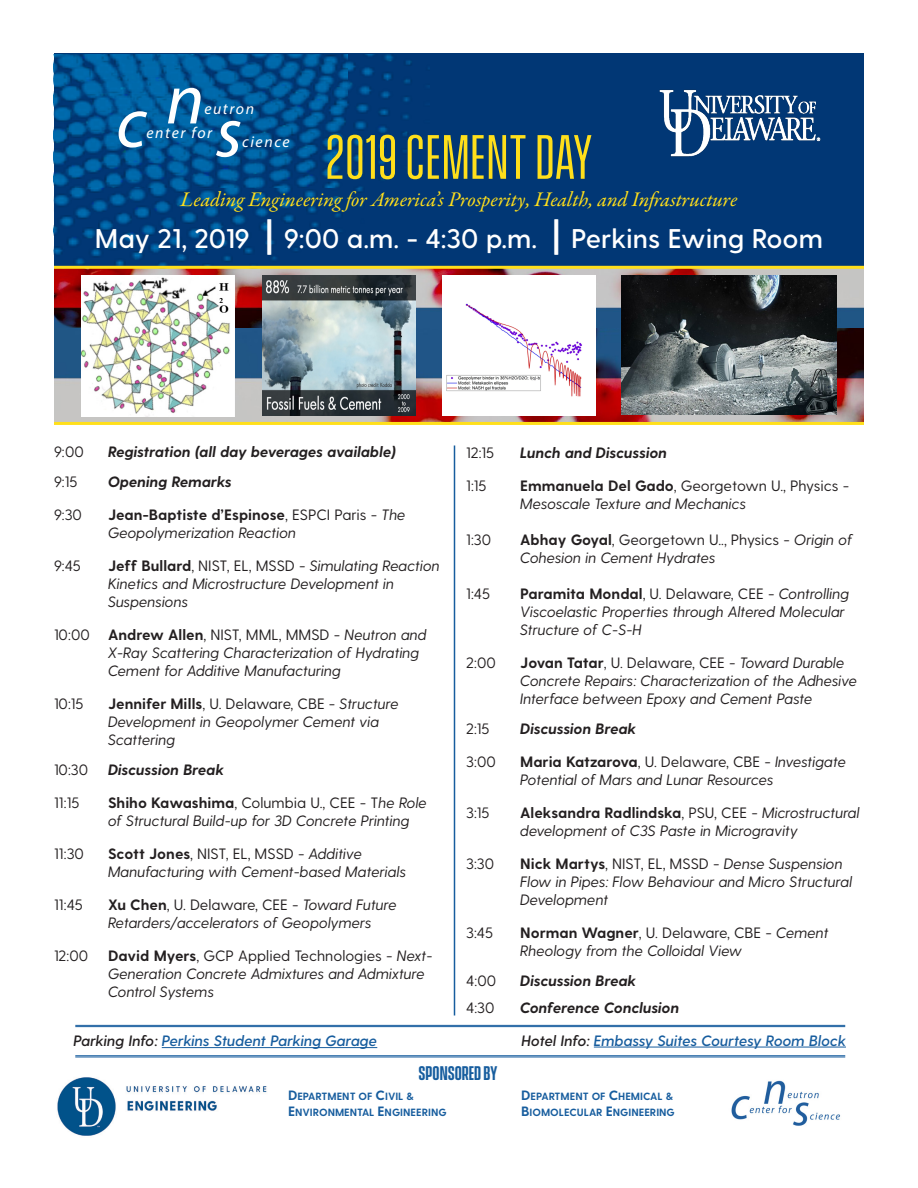
<style>
.page{position:relative;width:918px;height:1188px;background:#fff}
.page>*{position:absolute;margin:0;border:0;box-sizing:border-box;transform-origin:0 0}
.t1{font:italic 72px "Myriad Pro";color:#fff}
.t2{font:57px "Vanguard CF";color:#ffdf1b}
.t3{font:600 27px "Greycliff CF";color:#fff}
.t4{font:italic 21px "Garamond Premr Pro";letter-spacing:-.005em;color:#ffdf1b}
.t5{font:600 18px "Vanguard CF";color:#175d9e}
.t6{font:italic 15.75px "Myriad Pro";letter-spacing:.1em;color:#fff}
.t7{font:italic 15px/18px "Greycliff CF";color:#231f20}
.t8{font:15px "Greycliff CF";color:#231f20}
.t9{font:italic 700 15px "Greycliff CF";color:#231f20}
.t10{font:italic 600 15px "Greycliff CF";color:#175d9e}
.t11{font:700 15px "Greycliff CF";color:#231f20}
.t12{font:700 10.5px "Greycliff CF";color:#175d9e}
.s1{font-size:36px}
.s2{font-weight:700;font-style:normal}
.s3{font-style:normal}
.s4{font-weight:700}
.s5{font-style:italic}
.s6{color:#231f20}
.s7{font-weight:400}
.s8{font-weight:400;font-style:italic}
.s9{font-size:13.5px}
</style>
<div class="page">
<img style="left:54px;top:269px;width:810px;height:60px">
<img style="left:54px;top:329px;width:810px;height:93px">
<div style="left:54px;top:54px;width:810px;height:214px;background:#013775"></div>
<hr style="left:162px;top:1047px;width:215px;height:1px;background:#175d9e">
<img style="left:622px;top:275px;width:215px;height:140px">
<img style="left:82px;top:276px;width:153px;height:140px">
<img style="left:442px;top:275px;width:153px;height:141px">
<img style="left:659px;top:90px;width:162px;height:67px">
<img style="left:262px;top:275px;width:154px;height:141px">
<hr style="left:454px;top:446px;width:1px;height:570px;background:#175d9e">
<hr style="left:54px;top:422px;width:810px;height:3px;background:#ffdf1b">
<img style="left:54px;top:54px;width:376px;height:212px">
<img style="left:54px;top:54px;width:293px;height:134px">
<hr style="left:594px;top:1047px;width:252px;height:1px;background:#175d9e">
<img style="left:57px;top:1077px;width:210px;height:59px">
<img style="left:731px;top:1080px;width:110px;height:46px">
<hr style="left:75px;top:1025px;width:770px;height:1px;background:#175d9e">
<hr style="left:75px;top:1026px;width:770px;height:1px;background:#175d9e">
<hr style="left:54px;top:266px;width:810px;height:3px;background:#ffdf1b">
<hr style="left:75px;top:1055px;width:770px;height:1px;background:#175d9e">
<hr style="left:75px;top:1057px;width:770px;height:1px;background:#175d9e">
<h1 class="t1" style="left:166px;top:55px;width:40px">n</h1>
<p class="t6" style="left:204px;top:99px;width:51px">eutron</p>
<p class="t1" style="left:215px;top:88px;width:28px">s</p>
<p class="t1" style="left:116px;top:78px;width:32px">c</p>
<p class="t6" style="left:147px;top:123px;width:67px">enter for</p>
<p class="t2" style="left:325px;top:125px;width:269px">2019 CEMENT DAY</p>
<p class="t4" style="left:181px;top:186px;width:558px">Leading Engineering for America’s Prosperity, Health, and Infrastructure</p>
<p class="t3" style="left:95px;top:222px;width:730px">May 21, 2019 <span class="s1">|</span> 9:00 a.m. - 4:30 p.m. <span class="s1">|</span> Perkins Ewing Room</p>
<p class="t6" style="left:242px;top:132px;width:49px">cience</p>
<p class="t8" style="left:54px;top:443px;width:31px">9:00</p>
<p class="t9" style="left:108px;top:442px;width:290px">Registration (all day beverages available)</p>
<p class="t8" style="left:54px;top:473px;width:25px">9:15</p>
<p class="t9" style="left:108px;top:472px;width:125px">Opening Remarks</p>
<p class="t8" style="left:54px;top:506px;width:29px">9:30</p>
<p class="t7" style="left:108px;top:505px;width:299px"><span class="s2">Jean-Baptiste d’Espinose</span><span class="s3">, ESPCI Paris -</span> The<br>Geopolymerization Reaction</p>
<p class="t8" style="left:54px;top:557px;width:29px">9:45</p>
<p class="t7" style="left:108px;top:556px;width:333px"><span class="s2">Jeff Bullard</span><span class="s3">, NIST, EL, MSSD -</span> Simulating Reaction<br>Kinetics and Microstructure Development in<br>Suspensions</p>
<p class="t8" style="left:54px;top:626px;width:374px">10:00 <span class="s4">Andrew Allen</span>, NIST, MML, MMSD - <span class="s5">Neutron and</span></p>
<p class="t7" style="left:108px;top:643px;width:313px">X-Ray Scattering Characterization of Hydrating<br>Cement for Additive Manufacturing</p>
<p class="t8" style="left:54px;top:695px;width:31px">10:15</p>
<p class="t7" style="left:108px;top:694px;width:292px"><span class="s2">Jennifer Mills</span><span class="s3">, U. Delaware, CBE -</span> Structure<br>Development in Geopolymer Cement via</p>
<p class="t7" style="left:108px;top:730px;width:69px">Scattering</p>
<p class="t8" style="left:54px;top:761px;width:36px">10:30</p>
<p class="t9" style="left:108px;top:760px;width:118px">Discussion Break</p>
<p class="t8" style="left:54px;top:794px;width:27px">11:15</p>
<p class="t7" style="left:108px;top:793px;width:320px"><span class="s2">Shiho Kawashima</span><span class="s3">, Columbia U., CEE - T</span>he Role of Structural Build-up for 3D Concrete Printing</p>
<p class="t8" style="left:54px;top:845px;width:31px">11:30</p>
<p class="t7" style="left:108px;top:844px;width:300px"><span class="s2">Scott Jones</span><span class="s3">, NIST, EL, MSSD -</span> Additive<br>Manufacturing with Cement-based Materials</p>
<p class="t8" style="left:54px;top:896px;width:30px">11:45</p>
<p class="t7" style="left:108px;top:895px;width:290px"><span class="s2">Xu Chen</span><span class="s3">, U. Delaware, CEE -</span> Toward Future<br>Retarders/accelerators of Geopolymers</p>
<p class="t8" style="left:54px;top:947px;width:36px">12:00</p>
<p class="t7" style="left:108px;top:946px;width:326px"><span class="s2">David Myers</span><span class="s3">, GCP Applied Technologies -</span> Next-<br>Generation Concrete Admixtures and Admixture<br>Control Systems</p>
<p class="t10" style="left:74px;top:1032px;width:305px"><span class="s6">Parking Info:</span> Perkins Student Parking Garage</p>
<p class="t8" style="left:466px;top:443px;width:29px">12:15</p>
<p class="t9" style="left:520px;top:443px;width:148px">Lunch and Discussion</p>
<p class="t8" style="left:466px;top:476px;width:22px">1:15</p>
<p class="t8" style="left:520px;top:476px;width:331px"><span class="s4">Emmanuela Del Gado</span>, Georgetown U., Physics -</p>
<p class="t7" style="left:520px;top:494px;width:228px">Mesoscale Texture and Mechanics</p>
<p class="t8" style="left:466px;top:530px;width:26px">1:30</p>
<p class="t7" style="left:520px;top:530px;width:334px"><span class="s2">Abhay Goyal</span><span class="s3">, Georgetown U.., Physics -</span> Origin of<br>Cohesion in Cement Hydrates</p>
<p class="t8" style="left:466px;top:584px;width:26px">1:45</p>
<p class="t7" style="left:520px;top:584px;width:330px"><span class="s2">Paramita Mondal</span><span class="s3">, U. Delaware, CEE -</span> Controlling<br>Viscoelastic Properties through Altered Molecular<br>Structure of C-S-H</p>
<p class="t8" style="left:466px;top:653px;width:31px">2:00</p>
<p class="t7" style="left:520px;top:653px;width:339px"><span class="s2">Jovan Tatar</span><span class="s3">, U. Delaware, CEE -</span> Toward Durable<br>Concrete Repairs: Characterization of the Adhesive<br>Interface between Epoxy and Cement Paste</p>
<p class="t8" style="left:466px;top:719px;width:25px">2:15</p>
<p class="t9" style="left:520px;top:719px;width:118px">Discussion Break</p>
<p class="t8" style="left:466px;top:752px;width:31px">3:00</p>
<p class="t7" style="left:520px;top:752px;width:327px"><span class="s2">Maria Katzarova</span><span class="s3">, U. Delaware, CBE -</span> Investigate<br>Potential of Mars and Lunar Resources</p>
<p class="t8" style="left:466px;top:803px;width:25px">3:15</p>
<p class="t11" style="left:520px;top:803px;width:341px">Aleksandra Radlindska<span class="s7">, PSU, CEE -</span> <span class="s8">Microstructural</span></p>
<p class="t7" style="left:520px;top:821px;width:279px">development of C3S Paste in Microgravity</p>
<p class="t8" style="left:466px;top:854px;width:29px">3:30</p>
<p class="t7" style="left:520px;top:854px;width:334px"><span class="s2">Nick Martys</span><span class="s3">, NIST, EL, MSSD -</span> Dense Suspension<br>Flow in Pipes: Flow Behaviour and Micro Structural<br>Development</p>
<p class="t8" style="left:466px;top:923px;width:28px">3:45</p>
<p class="t7" style="left:520px;top:923px;width:310px"><span class="s2">Norman Wagner</span><span class="s3">, U. Delaware, CBE -</span> Cement<br>Rheology from the Colloidal View</p>
<p class="t8" style="left:466px;top:971px;width:32px">4:00</p>
<p class="t9" style="left:520px;top:971px;width:118px">Discussion Break</p>
<p class="t8" style="left:466px;top:998px;width:30px">4:30</p>
<p class="t9" style="left:520px;top:998px;width:161px">Conference Conclusion</p>
<p class="t10" style="left:521px;top:1031px;width:326px"><span class="s6">Hotel Info:</span> Embassy Suites Courtesy Room Block</p>
<p class="t5" style="left:419px;top:1063px;width:81px">SPONSORED BY</p>
<p class="t12" style="left:288px;top:1090px;width:127px"><span class="s9">D</span>EPARTMENT OF <span class="s9">C</span>IVIL &amp;</p>
<p class="t12" style="left:288px;top:1106px;width:160px"><span class="s9">E</span>NVIRONMENTAL <span class="s9">E</span>NGINEERING</p>
<p class="t12" style="left:521px;top:1090px;width:153px"><span class="s9">D</span>EPARTMENT OF <span class="s9">C</span>HEMICAL &amp;</p>
<p class="t12" style="left:521px;top:1106px;width:155px"><span class="s9">B</span>IOMOLECULAR <span class="s9">E</span>NGINEERING</p>
</div>
